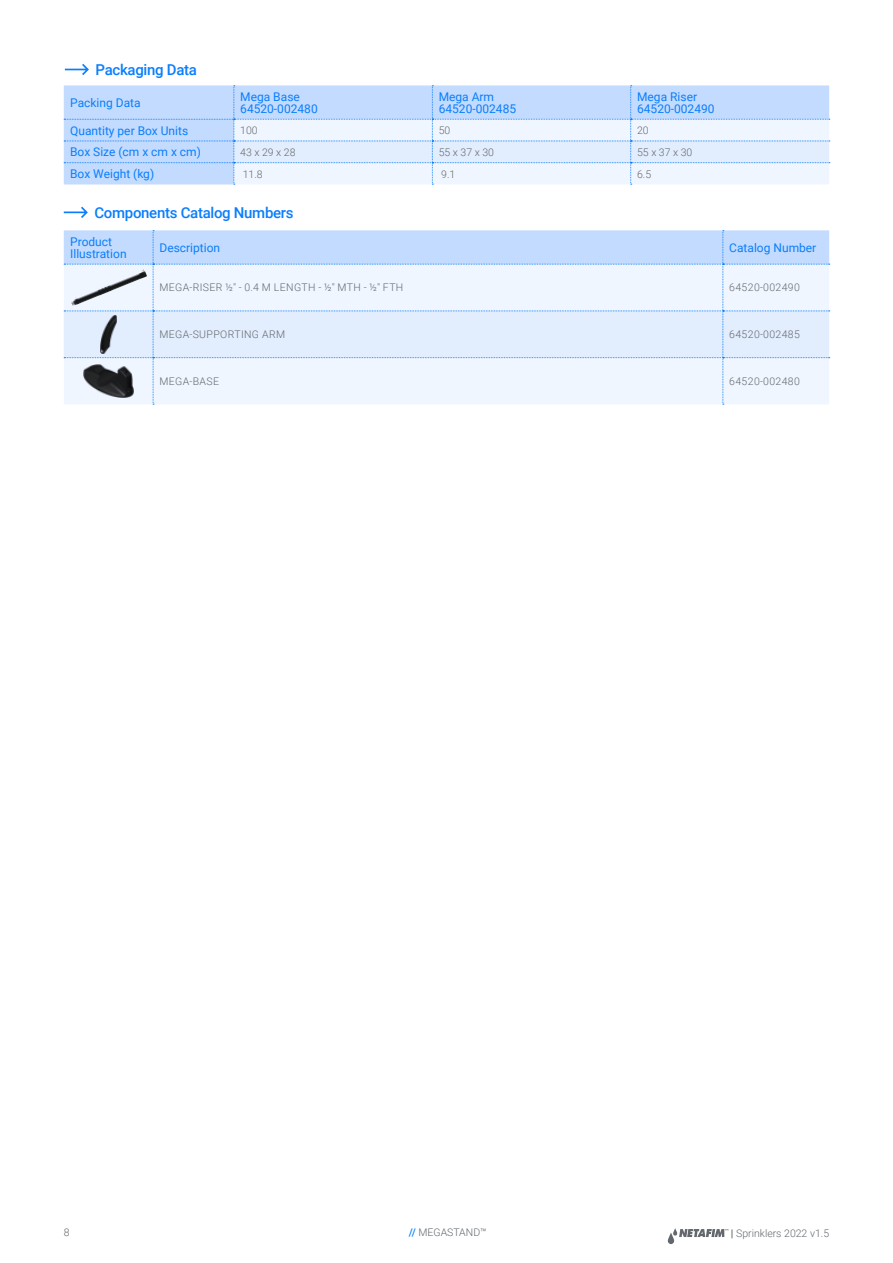
<style>
.page{position:relative;width:893px;height:1263px;background:#fff}
.page>*{position:absolute;margin:0;border:0;box-sizing:border-box;transform-origin:0 0}
.t1{font:500 15px "Roboto";letter-spacing:-.02em;color:#0a7efc}
.t2{font:12px/12px "Roboto";color:#0a7efc}
.t3{font:300 10.5px "Roboto";letter-spacing:.035em;color:#63686c}
.t4{font:300 10.5px "Roboto";color:#62686d}
.s1{font-weight:500;color:#0a7efc}
.s2{font-weight:700}
</style>
<div class="page">
<svg style="left:65px;top:64px;width:24px;height:11px"></svg>
<svg style="left:64px;top:85px;width:766px;height:100px"></svg>
<svg style="left:64px;top:207px;width:24px;height:11px"></svg>
<svg style="left:64px;top:230px;width:766px;height:175px"></svg>
<img style="left:70px;top:269px;width:77px;height:37px">
<img style="left:100px;top:315px;width:17px;height:38px">
<img style="left:84px;top:364px;width:49px;height:34px">
<svg style="left:668px;top:1228px;width:60px;height:16px"></svg>
<p class="t1" style="left:96px;top:59px;width:103px">Packaging Data</p>
<p class="t2" style="left:70px;top:96px;width:72px">Packing Data</p>
<p class="t2" style="left:240px;top:90px;width:79px">Mega Base<br>64520-002480</p>
<p class="t2" style="left:439px;top:90px;width:79px">Mega Arm<br>64520-002485</p>
<p class="t2" style="left:637px;top:90px;width:79px">Mega Riser<br>64520-002490</p>
<p class="t2" style="left:70px;top:124px;width:120px">Quantity per Box Units</p>
<p class="t3" style="left:240px;top:123px;width:19px">100</p>
<p class="t3" style="left:439px;top:123px;width:13px">50</p>
<p class="t3" style="left:637px;top:123px;width:13px">20</p>
<p class="t2" style="left:70px;top:146px;width:132px">Box Size (cm x cm x cm)</p>
<p class="t3" style="left:240px;top:145px;width:57px">43 x 29 x 28</p>
<p class="t3" style="left:439px;top:145px;width:57px">55 x 37 x 30</p>
<p class="t3" style="left:637px;top:145px;width:57px">55 x 37 x 30</p>
<p class="t2" style="left:70px;top:167px;width:86px">Box Weight (kg)</p>
<p class="t3" style="left:243px;top:166px;width:21px">11.8</p>
<p class="t3" style="left:441px;top:166px;width:16px">9.1</p>
<p class="t3" style="left:637px;top:166px;width:16px">6.5</p>
<p class="t1" style="left:94px;top:202px;width:201px">Components Catalog Numbers</p>
<p class="t2" style="left:70px;top:235px;width:58px">Product<br>Illustration</p>
<p class="t2" style="left:159px;top:241px;width:62px">Description</p>
<p class="t2" style="left:729px;top:241px;width:89px">Catalog Number</p>
<p class="t3" style="left:159px;top:280px;width:245px">MEGA-RISER ½" - 0.4 M LENGTH - ½" MTH - ½" FTH</p>
<p class="t3" style="left:729px;top:280px;width:72px">64520-002490</p>
<p class="t3" style="left:159px;top:327px;width:127px">MEGA-SUPPORTING ARM</p>
<p class="t3" style="left:729px;top:327px;width:72px">64520-002485</p>
<p class="t3" style="left:159px;top:374px;width:61px">MEGA-BASE</p>
<p class="t3" style="left:729px;top:374px;width:72px">64520-002480</p>
<p class="t4" style="left:64px;top:1225px;width:7px">8</p>
<p class="t4" style="left:409px;top:1225px;width:79px"><span class="s1">//</span> MEGASTAND™</p>
<p class="t4" style="left:731px;top:1225px;width:100px"><span class="s2">|</span> Sprinklers 2022 v1.5</p>
</div>
